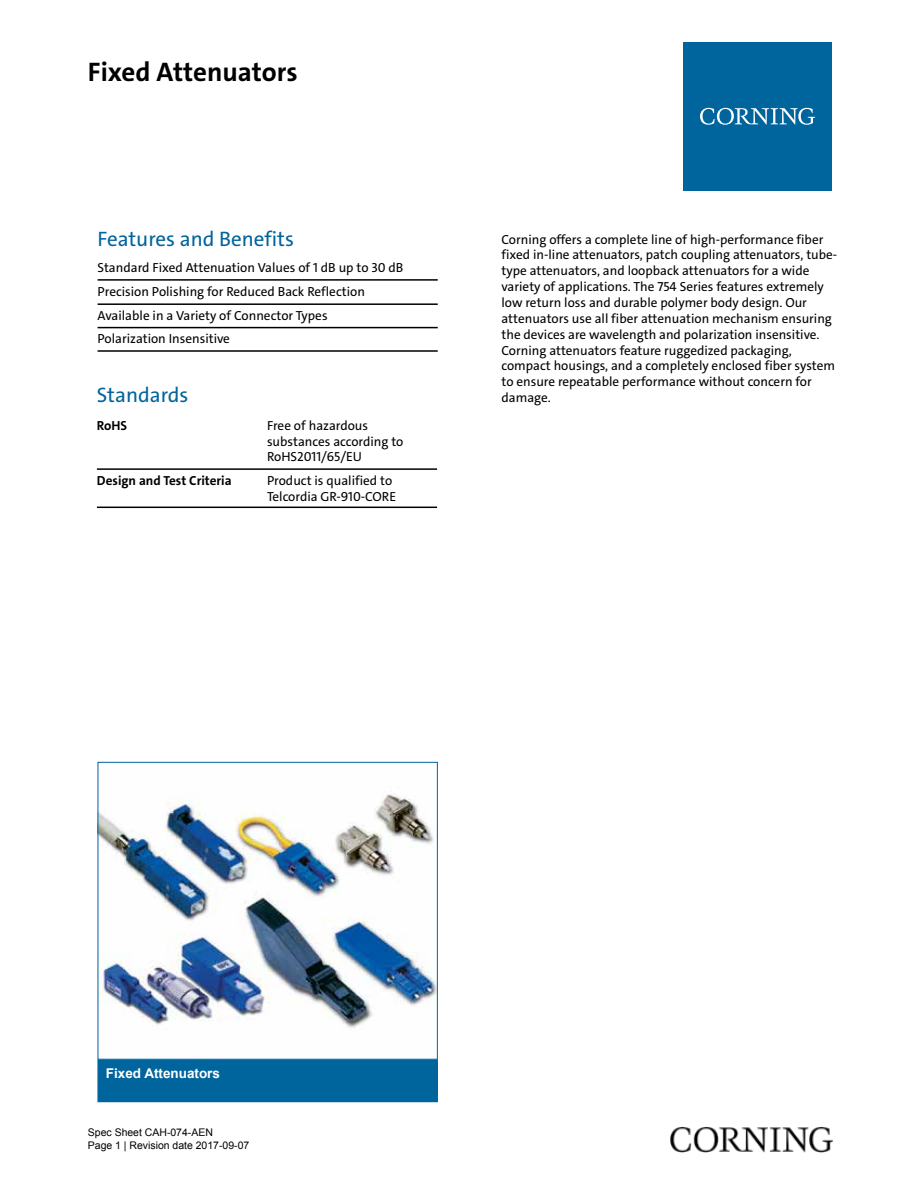
<style>
.page{position:relative;width:918px;height:1188px;background:#fff}
.page>*{position:absolute;margin:0;border:0;box-sizing:border-box;transform-origin:0 0}
.t1{font:700 27px "The Sans C4 s";color:#000}
.t2{font:21px "The Sans C4 s";color:#00649d}
.t3{font:700 13.5px "Arial";color:#fff}
.t4{font:13.2px/15.9px "The Sans C4 s";color:#000}
.t5{font:700 13.2px "The Sans C4 s";color:#000}
.t6{font:10.5px/13.2px "Arial";color:#000}
</style>
<div class="page">
<div style="left:683px;top:42px;width:149px;height:149px;background:#00649d"></div>
<svg style="left:700px;top:108px;width:115px;height:17px"></svg>
<img style="left:670px;top:1127px;width:162px;height:25px">
<hr style="left:97px;top:468px;width:170px;height:2px;background:#000">
<hr style="left:97px;top:507px;width:170px;height:1px;background:#000">
<hr style="left:267px;top:468px;width:170px;height:2px;background:#000">
<hr style="left:267px;top:507px;width:170px;height:1px;background:#000">
<hr style="left:98px;top:279px;width:340px;height:2px;background:#000">
<hr style="left:98px;top:303px;width:340px;height:2px;background:#000">
<hr style="left:98px;top:327px;width:340px;height:1px;background:#000">
<hr style="left:98px;top:350px;width:340px;height:2px;background:#000">
<img style="left:100px;top:794px;width:336px;height:234px">
<div style="left:98px;top:762px;width:340px;height:298px;border:1px solid #00649d"></div>
<div style="left:98px;top:1060px;width:339px;height:42px;background:#00649d"></div>
<h1 class="t1" style="left:88px;top:55px;width:211px">Fixed Attenuators</h1>
<h2 class="t2" style="left:98px;top:226px;width:198px">Features and Benefits</h2>
<p class="t4" style="left:98px;top:257px;width:307px;line-height:23.1px">Standard Fixed Attenuation Values of 1 dB up to 30 dB<br>Precision Polishing for Reduced Back Reflection</p>
<p class="t4" style="left:98px;top:304px;width:232px;line-height:23.4px">Available in a Variety of Connector Types<br>Polarization Insensitive</p>
<h2 class="t2" style="left:97px;top:382px;width:93px">Standards</h2>
<p class="t5" style="left:97px;top:417px;width:32px">RoHS</p>
<p class="t4" style="left:267px;top:417px;width:138px">Free of hazardous substances according to<br>RoHS2011/65/EU</p>
<p class="t5" style="left:97px;top:472px;width:136px">Design and Test Criteria</p>
<p class="t4" style="left:267px;top:472px;width:131px">Product is qualified to<br>Telcordia GR-910-CORE</p>
<p class="t4" style="left:502px;top:231px;width:337px">Corning offers a complete line of high-performance fiber fixed in-line attenuators, patch coupling attenuators, tube&shy;type attenuators, and loopback attenuators for a wide variety of applications. The 754 Series features extremely low return loss and durable polymer body design. Our attenuators use all fiber attenuation mechanism ensuring the devices are wavelength and polarization insensitive.<br>Corning attenuators feature ruggedized packaging, compact housings, and a completely enclosed fiber system to ensure repeatable performance without concern for damage.</p>
<p class="t3" style="left:106px;top:1064px;width:116px">Fixed Attenuators</p>
<p class="t6" style="left:88px;top:1125px;width:163px">Spec Sheet CAH-074-AEN<br>Page 1 | Revision date 2017-09-07</p>
</div>
